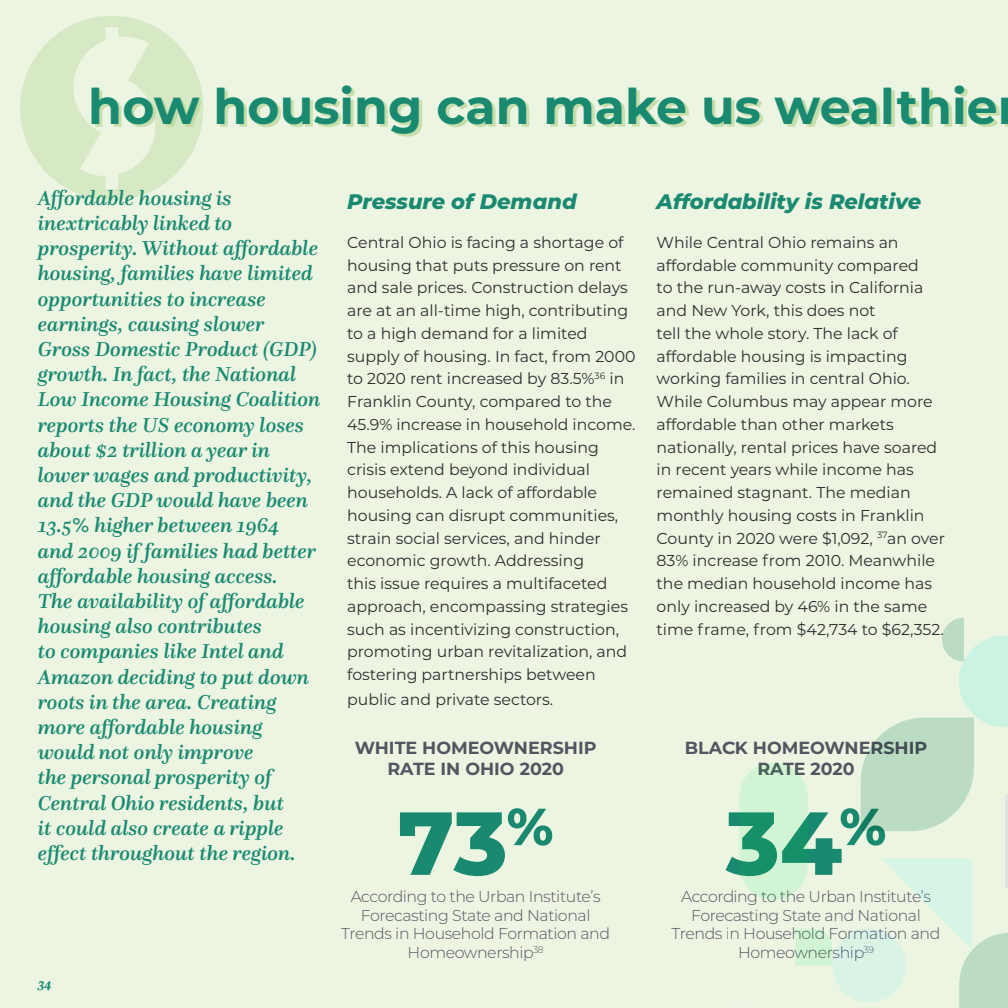
<style>
.page{position:relative;width:1008px;height:1008px;background:#ecf4e2}
.page>*{position:absolute;margin:0;border:0;box-sizing:border-box;transform-origin:0 0}
.Title_02_Left{font:800 89.25px "Montserrat";color:#198a70}
.Main_Page_Title{font:700 49px "Montserrat";color:#198a70}
.Intro_statement_Large{font:italic 500 21px/25.2px "Questa";color:#198a70}
.Body_Heading{font:italic 800 21px "Montserrat";color:#198a70}
.Title_02_Left-2{font:700 17.5px/21px "Montserrat";color:#52565f;text-align:center}
.Body{font:15.75px/22.8px "Montserrat";color:#2e2f2e}
.Title_02_Left-3{font:300 15.75px/18.9px "Montserrat";letter-spacing:-.025em;color:#52565f;text-align:center}
.t1{font:italic 700 14px "Questa";color:#198a70}
</style>
<div class="page">
<svg style="left:20px;top:16px;width:181px;height:184px"></svg>
<div style="left:95px;top:88px;width:913px;height:49px;background:#b9d799;opacity:.75"></div>
<svg style="left:882px;top:858px;width:126px;height:150px"></svg>
<div style="left:832px;top:929px;width:74px;height:74px;background:#d9f4e5;border-radius:50%"></div>
<hr style="left:1005px;top:796px;width:3px;height:92px;background:#66629a">
<svg style="left:861px;top:618px;width:147px;height:213px"></svg>
<div style="left:739px;top:763px;width:69px;height:137px;background:#d1f4d4;border-radius:34px"></div>
<svg style="left:795px;top:929px;width:37px;height:37px"></svg>
<p class="Main_Page_Title" style="left:88px;top:71px;width:911px">how housing can make us wealthie</p>
<p class="Intro_statement_Large" style="left:38px;top:185px;width:284px">Affordable housing is inextricably linked to prosperity. Without affordable housing, families have limited opportunities to increase earnings, causing slower<br>Gross Domestic Product (GDP) growth. In fact, the National<br>Low Income Housing Coalition reports the US economy loses about $2 trillion a year in lower wages and productivity, and the GDP would have been<br>13.5% higher between 1964<br>and 2009 if families had better affordable housing access.<br>The availability of affordable housing also contributes<br>to companies like Intel and<br>Amazon deciding to put down roots in the area. Creating more affordable housing would not only improve<br>the personal prosperity of<br>Central Ohio residents, but<br>it could also create a ripple effect throughout the region.</p>
<p class="Body_Heading" style="left:347px;top:186px;width:231px">Pressure of Demand</p>
<p class="Body" style="left:347px;top:230px;width:290px">Central Ohio is facing a shortage of housing that puts pressure on rent and sale prices. Construction delays are at an all-time high, contributing to a high demand for a limited supply of housing. In fact, from 2000 to 2020 rent increased by 83.5%<sup>36</sup> in Franklin County, compared to the 45.9% increase in household income.<br>The implications of this housing crisis extend beyond individual households. A lack of affordable housing can disrupt communities, strain social services, and hinder economic growth. Addressing<br>this issue requires a multifaceted approach, encompassing strategies such as incentivizing construction, promoting urban revitalization, and fostering partnerships between</p>
<p class="Body" style="left:347px;top:688px;width:208px">public and private sectors.</p>
<p class="Title_02_Left-2" style="left:355px;top:737px;width:243px">WHITE HOMEOWNERSHIP<br>RATE IN OHIO 2020</p>
<p class="Title_02_Left" style="left:398px;top:778px;width:157px">73<sup>%</sup></p>
<p class="Title_02_Left-3" style="left:341px;top:886px;width:270px">According to the Urban Institute’s<br>Forecasting State and National<br>Trends in Household Formation and<br>Homeownership<sup>38</sup></p>
<p class="t1" style="left:38px;top:974px;width:16px">34</p>
<p class="Body_Heading" style="left:657px;top:186px;width:266px">Affordability is Relative</p>
<p class="Body" style="left:657px;top:230px;width:290px">While Central Ohio remains an affordable community compared<br>to the run-away costs in California and New York, this does not<br>tell the whole story. The lack of affordable housing is impacting working families in central Ohio.<br>While Columbus may appear more affordable than other markets nationally, rental prices have soared in recent years while income has remained stagnant. The median monthly housing costs in Franklin<br>County in 2020 were $1,092, <sup>37</sup>an over<br>83% increase from 2010. Meanwhile the median household income has only increased by 46% in the same time frame, from $42,734 to $62,352.</p>
<p class="Title_02_Left-2" style="left:685px;top:737px;width:244px">BLACK HOMEOWNERSHIP<br>RATE 2020</p>
<p class="Title_02_Left" style="left:726px;top:778px;width:162px">34<sup>%</sup></p>
<p class="Title_02_Left-3" style="left:672px;top:886px;width:270px">According to the Urban Institute’s<br>Forecasting State and National<br>Trends in Household Formation and<br>Homeownership<sup>39</sup></p>
</div>
